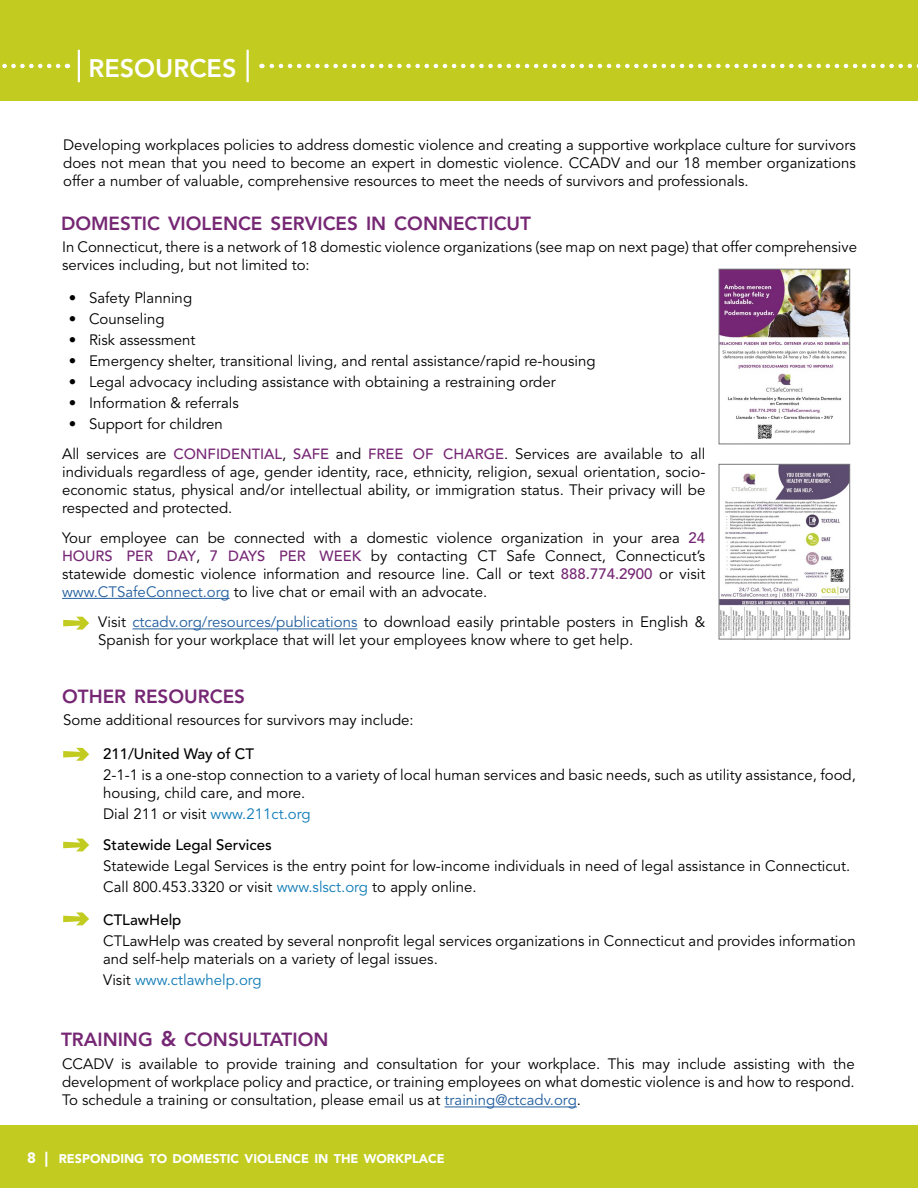
<style>
.page{position:relative;width:918px;height:1188px;background:#fff}
.page>*{position:absolute;margin:0;border:0;box-sizing:border-box;transform-origin:0 0}
.t1{font:800 25.2px "Avenir LT Std";color:#fff}
.t2{font:800 18.9px "Avenir LT Std";color:#762774}
.t3{font:15px/18px "Avenir LT Std";color:#000}
.t4{font:500 15px/30.8px "Avenir LT Std";color:#000}
.t5{font:15px "Avenir LT Std";color:#0f7bb7}
.t6{font:900 12.6px "Avenir LT Std";color:#fff}
.s1{font-weight:500;font-size:14.7px;color:#762774}
.s2{font-weight:500;color:#762774}
.s3{color:#215e9e}
.s4{font-weight:400}
.s5{font-weight:400;color:#0f7bb7}
.s6{color:#0f7bb7}
.s7{color:#000}
.s8{font-size:21px}
.s9{font-size:15px}
</style>
<div class="page">
<div style="left:0;top:0;width:918px;height:100px;background:#c2cb20"></div>
<svg style="left:261px;top:64px;width:657px;height:4px"></svg>
<hr style="left:247px;top:50px;width:2px;height:32px;background:#fff">
<hr style="left:78px;top:50px;width:2px;height:32px;background:#fff">
<svg style="left:2px;top:64px;width:56px;height:4px"></svg>
<div style="left:0;top:1125px;width:918px;height:63px;background:#c2cb20"></div>
<hr style="left:62px;top:598px;width:168px;height:1px;background:#215e9e">
<svg style="left:63px;top:748px;width:26px;height:13px"></svg>
<svg style="left:63px;top:839px;width:26px;height:12px"></svg>
<svg style="left:63px;top:912px;width:26px;height:13px"></svg>
<hr style="left:445px;top:1107px;width:132px;height:1px;background:#215e9e">
<svg style="left:63px;top:617px;width:26px;height:13px"></svg>
<hr style="left:132px;top:629px;width:225px;height:1px;background:#215e9e">
<img style="left:721px;top:466px;width:127px;height:171px">
<div style="left:719px;top:464px;width:131px;height:175px;border:1px solid #77787b"></div>
<img style="left:721px;top:271px;width:127px;height:168px">
<div style="left:719px;top:269px;width:131px;height:175px;border:1px solid #77787b"></div>
<h1 class="t1" style="left:89px;top:53px;width:149px">RESOURCES</h1>
<p class="t3" style="left:63px;top:137px;width:794px;text-align:justify">Developing workplaces policies to address domestic violence and creating a supportive workplace culture for survivors does not mean that you need to become an expert in domestic violence. CCADV and our 18 member organizations offer a number of valuable, comprehensive resources to meet the needs of survivors and professionals.</p>
<p class="t2" style="left:61px;top:212px;width:472px">DOMESTIC VIOLENCE SERVICES IN CONNECTICUT</p>
<p class="t3" style="left:62px;top:238px;width:796px">In Connecticut, there is a network of 18 domestic violence organizations (see map on next page) that offer comprehensive services including, but not limited to:</p>
<p class="t3" style="left:69px;top:289px;width:125px">• Safety Planning</p>
<p class="t3" style="left:69px;top:310px;width:97px">• Counseling</p>
<p class="t3" style="left:69px;top:331px;width:128px">• Risk assessment</p>
<p class="t3" style="left:69px;top:352px;width:528px">• Emergency shelter, transitional living, and rental assistance/rapid re-housing</p>
<p class="t3" style="left:69px;top:373px;width:488px">• Legal advocacy including assistance with obtaining a restraining order</p>
<p class="t3" style="left:69px;top:394px;width:171px">• Information &amp; referrals</p>
<p class="t3" style="left:62px;top:409px;width:645px;line-height:30px;text-indent:7px">• Support for children<br>All services are <span class="s1">CONFIDENTIAL</span>, <span class="s1">SAFE</span> and <span class="s1">FREE OF CHARGE</span>. Services are available to all</p>
<p class="t3" style="left:62px;top:463px;width:645px;text-align:justify">individuals regardless of age, gender identity, race, ethnicity, religion, sexual orientation, socio&shy;economic status, physical and/or intellectual ability, or immigration status. Their privacy will be respected and protected.</p>
<p class="t3" style="left:62px;top:529px;width:645px;text-align:justify">Your employee can be connected with a domestic violence organization in your area <span class="s2">24<br></span><span class="s1">HOURS PER DAY</span>, <span class="s2">7</span> <span class="s1">DAYS PER WEEK</span> by contacting CT Safe Connect, Connecticut’s statewide domestic violence information and resource line. Call or text <span class="s2">888.774.2900</span> or visit <span class="s3">www.CTSafeConnect.org</span> to live chat or email with an advocate.</p>
<p class="t3" style="left:98px;top:614px;width:609px">Visit <span class="s3">ctcadv.org/resources/publications</span> to download easily printable posters in English &amp;<br>Spanish for your workplace that will let your employees know where to get help.</p>
<p class="t2" style="left:62px;top:685px;width:184px">OTHER RESOURCES</p>
<p class="t3" style="left:63px;top:711px;width:352px">Some additional resources for survivors may include:</p>
<p class="t4" style="left:103px;top:739px;width:153px">211/United Way of CT</p>
<p class="t3" style="left:103px;top:766px;width:754px">2-1-1 is a one-stop connection to a variety of local human services and basic needs, such as utility assistance, food, housing, child care, and more.</p>
<p class="t4" style="left:103px;top:799px;width:209px"><span class="s4">Dial 211 or visit</span> <span class="s5">www.211ct.org<br></span>Statewide Legal Services</p>
<p class="t3" style="left:103px;top:856px;width:749px;line-height:21px">Statewide Legal Services is the entry point for low-income individuals in need of legal assistance in Connecticut.<br>Call 800.453.3320 or visit <span class="s6">www.slsct.org</span> to apply online.</p>
<p class="t4" style="left:103px;top:905px;width:80px">CTLawHelp</p>
<p class="t3" style="left:103px;top:932px;width:754px">CTLawHelp was created by several nonprofit legal services organizations in Connecticut and provides information and self-help materials on a variety of legal issues.</p>
<p class="t5" style="left:103px;top:971px;width:160px"><span class="s7">Visit</span> www.ctlawhelp.org</p>
<p class="t2" style="left:61px;top:1028px;width:269px">TRAINING <span class="s8">&amp;</span> CONSULTATION</p>
<p class="t3" style="left:62px;top:1056px;width:794px;text-align:justify">CCADV is available to provide training and consultation for your workplace. This may include assisting with the development of workplace policy and practice, or training employees on what domestic violence is and how to respond.<br>To schedule a training or consultation, please email us at <span class="s3">training@ctcadv.org</span>.</p>
<p class="t6" style="left:27px;top:1151px;width:419px"><span class="s9">8 |</span> RESPONDING TO DOMESTIC VIOLENCE IN THE WORKPLACE</p>
</div>
